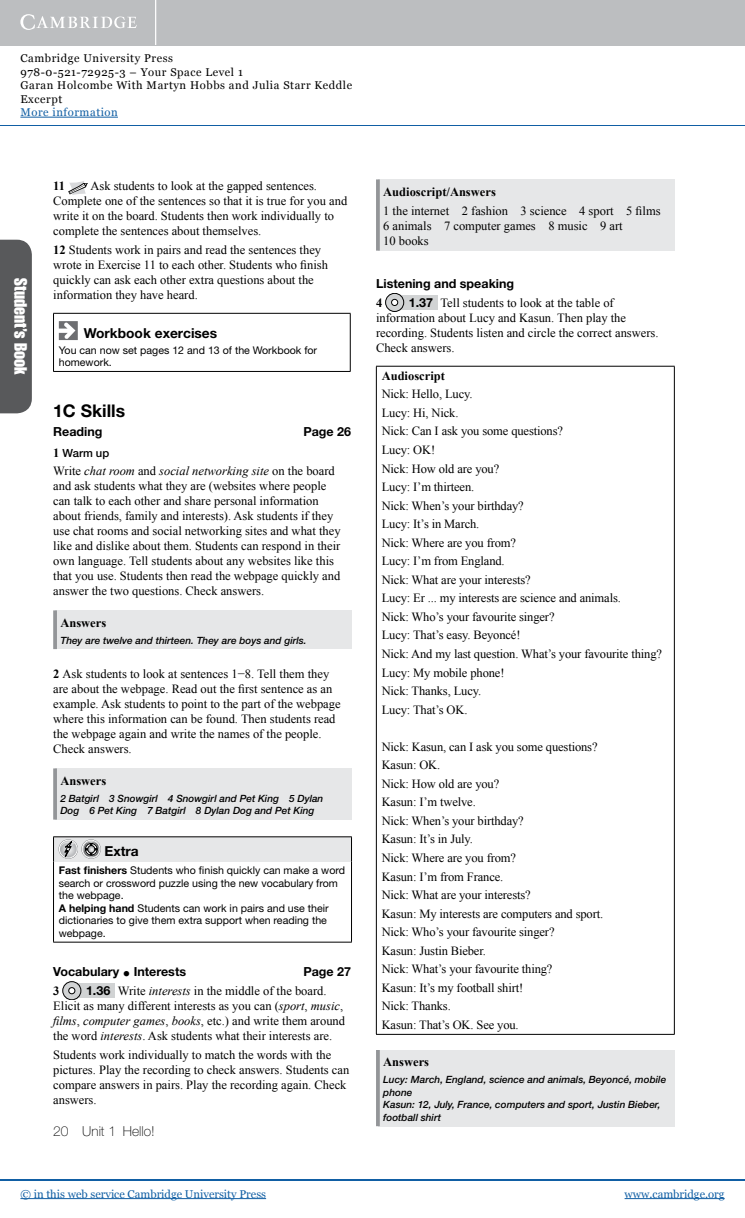
<style>
.page{position:relative;width:745px;height:1218px;background:#fff}
.page>*{position:absolute;margin:0;border:0;box-sizing:border-box;transform-origin:0 0}
.t1{font:17.5px "Impact LT Std";color:#fff}
.t2{font:700 17.5px "Helvetica Neue LT Std";color:#000}
.t3{font:700 13.75px "Helvetica Neue LT Std";color:#000}
.t4{font:100 13.75px "Helvetica Neue LT Std";color:#000}
.t5{font:12.5px/18.5px "Times New Roman";color:#000}
.t6{font:700 12.5px "Helvetica Neue LT Std";color:#000}
.t7{font:700 12.5px "Times New Roman";color:#000}
.t8{font:11.25px/13.4px "Georgia";letter-spacing:.05em;color:#000}
.t9{font:11.25px "Georgia";color:#115fa4}
.t10{font:11.25px "Georgia";letter-spacing:.05em;color:#115fa4}
.t11{font:500 11.25px "Helvetica Neue LT Std";color:#000}
.t12{font:10.62px/12.5px "Helvetica Neue LT Std";color:#000}
.t13{font:italic 500 10px/12.5px "Helvetica Neue LT Std";color:#000}
.s1{font-weight:700}
.s2{font-family:"Times New Roman";font-weight:700;font-size:12.5px}
.s3{font-style:italic}
.s4{font-size:15px}
.s5{font-family:"Helvetica Neue LT Std";font-weight:700}
</style>
<div class="page">
<div style="left:0;top:0;width:744px;height:45px;background:#bcbec0"></div>
<hr style="left:155px;top:0;width:1px;height:45px;background:#fff">
<svg style="left:20px;top:14px;width:117px;height:16px"></svg>
<hr style="left:20px;top:117px;width:98px;height:1px;background:#115fa4">
<hr style="left:0;top:125px;width:744px;height:1px;background:#115fa4">
<hr style="left:0;top:1179px;width:744px;height:1px;background:#115fa4">
<hr style="left:20px;top:1198px;width:246px;height:1px;background:#115fa4">
<hr style="left:624px;top:1198px;width:100px;height:1px;background:#115fa4">
<div style="left:0;top:240px;width:32px;height:173px;background:#58595b"></div>
<svg style="left:68px;top:181px;width:20px;height:14px"></svg>
<hr style="left:53px;top:313px;width:297px;height:1px;background:#000">
<hr style="left:53px;top:314px;width:1px;height:57px;background:#000">
<hr style="left:350px;top:314px;width:1px;height:57px;background:#000">
<hr style="left:53px;top:371px;width:297px;height:1px;background:#000">
<svg style="left:59px;top:321px;width:19px;height:19px"></svg>
<div style="left:55px;top:610px;width:296px;height:39px;background:#e6e7e8"></div>
<svg style="left:53px;top:610px;width:4px;height:39px"></svg>
<div style="left:55px;top:768px;width:296px;height:51px;background:#e6e7e8"></div>
<svg style="left:53px;top:768px;width:4px;height:51px"></svg>
<div style="left:53px;top:837px;width:298px;height:24px;background:#e6e7e8"></div>
<hr style="left:53px;top:861px;width:1px;height:81px;background:#000">
<hr style="left:351px;top:861px;width:1px;height:81px;background:#000">
<hr style="left:53px;top:942px;width:298px;height:1px;background:#000">
<hr style="left:53px;top:836px;width:298px;height:1px;background:#000">
<svg style="left:53px;top:837px;width:1px;height:24px"></svg>
<svg style="left:351px;top:837px;width:1px;height:24px"></svg>
<div style="left:59px;top:840px;width:19px;height:18px;background:#ededee;border-radius:9px"></div>
<div style="left:59px;top:839px;width:19px;height:19px;border:1px solid #808285;border-radius:50%"></div>
<div style="left:59px;top:840px;width:18px;height:18px;border:1px solid #fff;border-radius:50%"></div>
<svg style="left:60px;top:840px;width:15px;height:17px"></svg>
<div style="left:82px;top:839px;width:18px;height:19px;border:1px solid #808285;border-radius:50%"></div>
<div style="left:82px;top:840px;width:18px;height:18px;border:1px solid #fff;border-radius:50%"></div>
<svg style="left:83px;top:841px;width:15px;height:15px"></svg>
<div style="left:88px;top:845px;width:7px;height:8px;border:1px solid #000;border-radius:50%"></div>
<div style="left:75px;top:983px;width:40px;height:15px;background:#d1d3d4"></div>
<svg style="left:63px;top:981px;width:18px;height:18px"></svg>
<div style="left:63px;top:981px;width:18px;height:19px;border:1px solid #000;border-radius:50%"></div>
<svg style="left:69px;top:987px;width:6px;height:6px"></svg>
<div style="left:69px;top:987px;width:6px;height:7px;border:1px solid #000;border-radius:50%"></div>
<div style="left:377px;top:179px;width:296px;height:72px;background:#e6e7e8"></div>
<hr style="left:376px;top:179px;width:3px;height:72px;background:#939598">
<div style="left:398px;top:295px;width:39px;height:15px;background:#d1d3d4"></div>
<svg style="left:385px;top:293px;width:18px;height:18px"></svg>
<div style="left:385px;top:293px;width:18px;height:19px;border:1px solid #000;border-radius:50%"></div>
<svg style="left:391px;top:299px;width:6px;height:6px"></svg>
<div style="left:391px;top:299px;width:6px;height:7px;border:1px solid #000;border-radius:50%"></div>
<hr style="left:376px;top:366px;width:298px;height:1px;background:#000">
<hr style="left:376px;top:366px;width:1px;height:668px;background:#000">
<hr style="left:673px;top:366px;width:1px;height:668px;background:#000">
<hr style="left:376px;top:1034px;width:298px;height:1px;background:#000">
<div style="left:377px;top:1050px;width:296px;height:76px;background:#e6e7e8"></div>
<hr style="left:376px;top:1050px;width:3px;height:76px;background:#939598">
<p class="t8" style="left:20px;top:52px;width:333px">Cambridge University Press<br>978-0-521-72925-3 – Your Space Level 1<br>Garan Holcombe With Martyn Hobbs and Julia Starr Keddle<br>Excerpt</p>
<p class="t10" style="left:20px;top:105px;width:99px">More information</p>
<h1 class="t1" style="left:31px;top:278px;width:98px;rotate:90deg">Student’s Book</h1>
<p class="t5" style="left:53px;top:178px;width:295px;line-height:15px;text-indent:37px">Ask students to look at the gapped sentences.<br>Complete one of the sentences so that it is true for you and write it on the board. Students then work individually to complete the sentences about themselves.</p>
<p class="t5" style="left:53px;top:242px;width:276px;line-height:15px"><span class="s1">12</span> Students work in pairs and read the sentences they wrote in Exercise 11 to each other. Students who finish quickly can ask each other extra questions about the information they have heard.</p>
<p class="t3" style="left:84px;top:324px;width:135px">Workbook exercises</p>
<p class="t12" style="left:59px;top:343px;width:259px">You can now set pages 12 and 13 of the Workbook for homework.</p>
<h1 class="t2" style="left:53px;top:399px;width:73px">1C Skills</h1>
<p class="t6" style="left:53px;top:424px;width:51px">Reading</p>
<p class="t6" style="left:303px;top:424px;width:49px">Page 26</p>
<p class="t11" style="left:53px;top:446px;width:58px"><span class="s2">1</span> Warm up</p>
<p class="t5" style="left:53px;top:463px;width:289px;line-height:15px">Write <span class="s3">chat room</span> and <span class="s3">social networking site</span> on the board and ask students what they are (websites where people can talk to each other and share personal information about friends, family and interests). Ask students if they use chat rooms and social networking sites and what they like and dislike about them. Students can respond in their own language. Tell students about any websites like this that you use. Students then read the webpage quickly and answer the two questions. Check answers.</p>
<p class="t7" style="left:60px;top:614px;width:47px">Answers</p>
<p class="t13" style="left:60px;top:634px;width:247px">They are twelve and thirteen. They are boys and girls.</p>
<p class="t5" style="left:53px;top:666px;width:289px;line-height:15px"><span class="s1">2</span> Ask students to look at sentences 1−8. Tell them they are about the webpage. Read out the first sentence as an example. Ask students to point to the part of the webpage where this information can be found. Then students read the webpage again and write the names of the people.<br>Check answers.</p>
<p class="t7" style="left:60px;top:772px;width:47px">Answers</p>
<p class="t13" style="left:60px;top:792px;width:264px">2 Batgirl 3 Snowgirl 4 Snowgirl and Pet King 5 Dylan<br>Dog 6 Pet King 7 Batgirl 8 Dylan Dog and Pet King</p>
<p class="t3" style="left:104px;top:842px;width:36px">Extra</p>
<p class="t12" style="left:59px;top:864px;width:287px"><span class="s1">Fast finishers</span> Students who finish quickly can make a word search or crossword puzzle using the new vocabulary from the webpage.<br><span class="s1">A helping hand</span> Students can work in pairs and use their dictionaries to give them extra support when reading the webpage.</p>
<p class="t6" style="left:53px;top:964px;width:134px">Vocabulary <span class="s4">•</span> Interests</p>
<p class="t6" style="left:303px;top:964px;width:49px">Page 27</p>
<p class="t7" style="left:53px;top:982px;width:8px">3</p>
<p class="t7" style="left:53px;top:177px;width:13px">11</p>
<p class="t5" style="left:53px;top:983px;width:293px;line-height:15px;text-indent:33px"><span class="s5">1.36</span> Write <span class="s3">interests</span> in the middle of the board.<br>Elicit as many different interests as you can (<span class="s3">sport</span>, <span class="s3">music</span>, <span class="s3">films</span>, <span class="s3">computer games</span>, <span class="s3">books</span>, etc.) and write them around the word <span class="s3">interests</span>. Ask students what their interests are.</p>
<p class="t5" style="left:53px;top:1046px;width:297px;line-height:15px">Students work individually to match the words with the pictures. Play the recording to check answers. Students can compare answers in pairs. Play the recording again. Check answers.</p>
<p class="t4" style="left:53px;top:1123px;width:103px">20 Unit 1 Hello!</p>
<p class="t7" style="left:383px;top:183px;width:114px">Audioscript/Answers</p>
<p class="t5" style="left:383px;top:203px;width:279px;line-height:15px">1 the internet 2 fashion 3 science 4 sport 5 films<br>6 animals 7 computer games 8 music 9 art<br>10 books</p>
<p class="t6" style="left:376px;top:276px;width:139px">Listening and speaking</p>
<p class="t7" style="left:376px;top:294px;width:8px">4</p>
<p class="t5" style="left:376px;top:295px;width:284px;line-height:15px;text-indent:33px"><span class="s5">1.37</span> Tell students to look at the table of information about Lucy and Kasun. Then play the recording. Students listen and circle the correct answers.<br>Check answers.</p>
<p class="t7" style="left:381px;top:367px;width:65px">Audioscript</p>
<p class="t5" style="left:381px;top:385px;width:282px">Nick: Hello, Lucy.<br>Lucy: Hi, Nick.<br>Nick: Can I ask you some questions?<br>Lucy: OK!<br>Nick: How old are you?<br>Lucy: I’m thirteen.<br>Nick: When’s your birthday?<br>Lucy: It’s in March.<br>Nick: Where are you from?<br>Lucy: I’m from England.<br>Nick: What are your interests?<br>Lucy: Er ... my interests are science and animals.<br>Nick: Who’s your favourite singer?<br>Lucy: That’s easy. Beyoncé!<br>Nick: And my last question. What’s your favourite thing?<br>Lucy: My mobile phone!<br>Nick: Thanks, Lucy.<br>Lucy: That’s OK.</p>
<p class="t5" style="left:381px;top:737px;width:223px">Nick: Kasun, can I ask you some questions?<br>Kasun: OK.<br>Nick: How old are you?<br>Kasun: I’m twelve.<br>Nick: When’s your birthday?<br>Kasun: It’s in July.<br>Nick: Where are you from?<br>Kasun: I’m from France.<br>Nick: What are your interests?<br>Kasun: My interests are computers and sport.<br>Nick: Who’s your favourite singer?<br>Kasun: Justin Bieber.<br>Nick: What’s your favourite thing?<br>Kasun: It’s my football shirt!<br>Nick: Thanks.<br>Kasun: That’s OK. See you.</p>
<p class="t7" style="left:383px;top:1053px;width:47px">Answers</p>
<p class="t13" style="left:383px;top:1073px;width:284px">Lucy: March, England, science and animals, Beyoncé, mobile phone<br>Kasun: 12, July, France, computers and sport, Justin Bieber, football shirt</p>
<p class="t9" style="left:20px;top:1187px;width:247px">© in this web service Cambridge University Press</p>
<p class="t9" style="left:624px;top:1187px;width:101px">www.cambridge.org</p>
</div>
